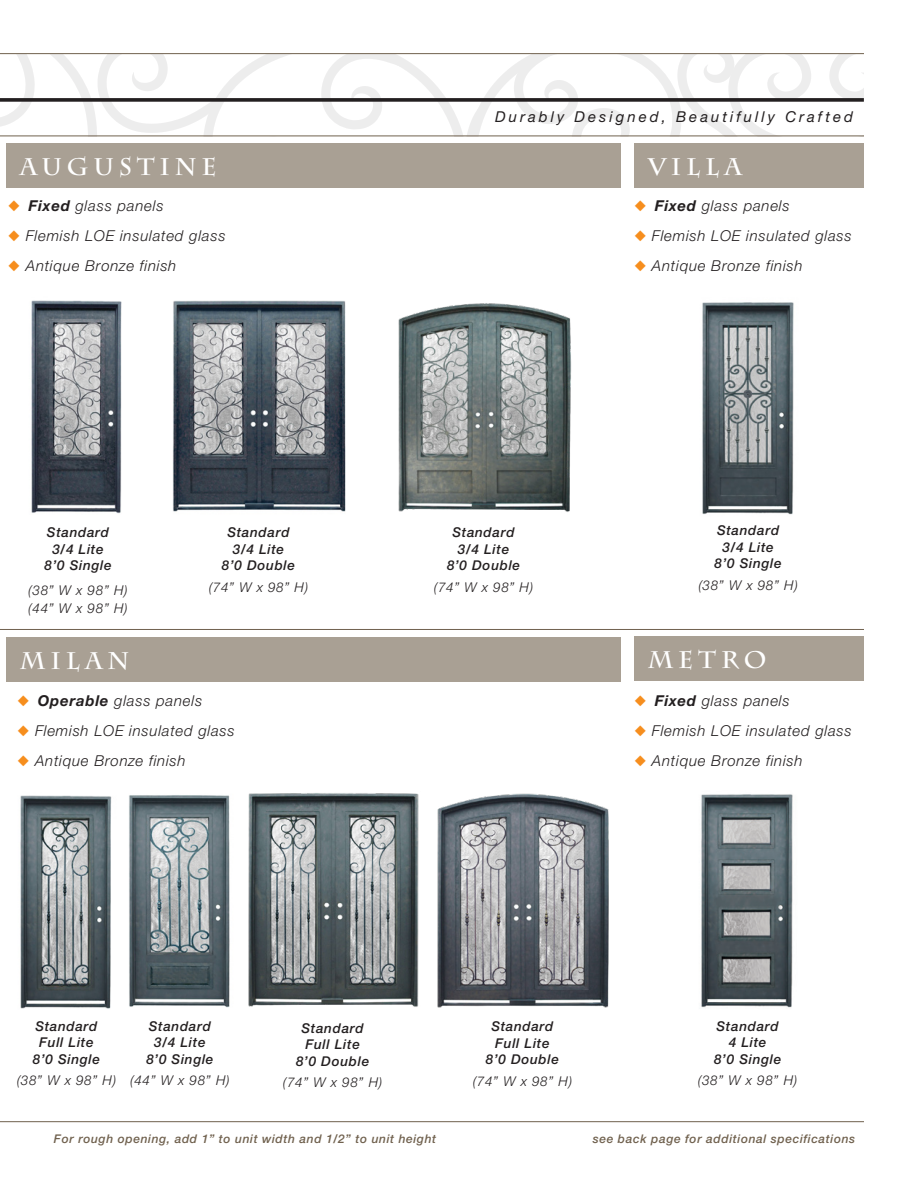
<style>
.page{position:relative;width:918px;height:1188px;background:#fff}
.page>*{position:absolute;margin:0;border:0;box-sizing:border-box;transform-origin:0 0}
.t1{font:700 24px "Charlemagne";letter-spacing:.2em;color:#fff}
.t2{font:italic 300 15px "Helvetica Neue";letter-spacing:.05em;color:#231f20}
.t3{font:italic 15px "Helvetica Neue";letter-spacing:.2em;color:#231f20}
.t4{font:italic 500 13.5px "Helvetica Neue";letter-spacing:.05em;color:#231f20}
.t5{font:italic 300 13.5px "Helvetica Neue";letter-spacing:.05em;color:#231f20}
.t6{font:italic 500 12px "Helvetica Neue";letter-spacing:.05em;color:#70614e}
.s1{color:#f68e1e}
.s2{font-weight:700}
</style>
<div class="page">
<svg style="left:0;top:54px;width:864px;height:82px"></svg>
<img style="left:20px;top:795px;width:92px;height:214px">
<img style="left:701px;top:794px;width:92px;height:214px">
<img style="left:702px;top:302px;width:92px;height:213px">
<img style="left:31px;top:300px;width:91px;height:214px">
<hr style="left:0;top:136px;width:864px;height:1px;background:#70614e">
<hr style="left:0;top:629px;width:864px;height:1px;background:#70614e">
<hr style="left:0;top:1121px;width:864px;height:1px;background:#70614e">
<hr style="left:0;top:53px;width:864px;height:1px;background:#70614e">
<div style="left:7px;top:637px;width:614px;height:45px;background:#a9a094"></div>
<div style="left:634px;top:143px;width:230px;height:44px;background:#a9a094"></div>
<div style="left:634px;top:636px;width:230px;height:45px;background:#a9a094"></div>
<img style="left:248px;top:793px;width:171px;height:214px">
<img style="left:173px;top:300px;width:173px;height:212px">
<img style="left:437px;top:793px;width:172px;height:215px">
<img style="left:398px;top:303px;width:174px;height:209px">
<div style="left:7px;top:143px;width:614px;height:44px;background:#a9a094"></div>
<img style="left:129px;top:795px;width:101px;height:213px">
<p class="t1" style="left:20px;top:152px;width:198px">AUGUSTINE</p>
<p class="t2" style="left:8px;top:197px;width:157px"><span class="s1">◆</span> <span class="s2">Fixed</span> glass panels</p>
<p class="t2" style="left:8px;top:227px;width:219px"><span class="s1">◆</span> Flemish LOE insulated glass</p>
<p class="t2" style="left:8px;top:257px;width:170px"><span class="s1">◆</span> Antique Bronze finish</p>
<p class="t4" style="left:47px;top:525px;width:64px">Standard</p>
<p class="t4" style="left:52px;top:541px;width:53px">3/4 Lite</p>
<p class="t4" style="left:44px;top:558px;width:69px">8’0 Single</p>
<p class="t5" style="left:28px;top:582px;width:101px">(38” W x 98” H)</p>
<p class="t5" style="left:28px;top:600px;width:101px">(44” W x 98” H)</p>
<p class="t1" style="left:20px;top:647px;width:110px">MILAN</p>
<p class="t4" style="left:227px;top:525px;width:64px">Standard</p>
<p class="t4" style="left:233px;top:541px;width:53px">3/4 Lite</p>
<p class="t4" style="left:222px;top:558px;width:75px">8’0 Double</p>
<p class="t5" style="left:209px;top:579px;width:101px">(74” W x 98” H)</p>
<p class="t2" style="left:18px;top:692px;width:186px"><span class="s1">◆</span> <span class="s2">Operable</span> glass panels</p>
<p class="t2" style="left:18px;top:722px;width:219px"><span class="s1">◆</span> Flemish LOE insulated glass</p>
<p class="t2" style="left:18px;top:752px;width:170px"><span class="s1">◆</span> Antique Bronze finish</p>
<p class="t3" style="left:495px;top:108px;width:359px">Durably Designed, Beautifully Crafted</p>
<p class="t1" style="left:648px;top:152px;width:95px">VILLA</p>
<p class="t4" style="left:452px;top:525px;width:64px">Standard</p>
<p class="t4" style="left:458px;top:541px;width:53px">3/4 Lite</p>
<p class="t4" style="left:447px;top:558px;width:75px">8’0 Double</p>
<p class="t5" style="left:434px;top:579px;width:101px">(74” W x 98” H)</p>
<p class="t2" style="left:634px;top:197px;width:157px"><span class="s1">◆</span> <span class="s2">Fixed</span> glass panels</p>
<p class="t2" style="left:634px;top:227px;width:219px"><span class="s1">◆</span> Flemish LOE insulated glass</p>
<p class="t2" style="left:634px;top:257px;width:170px"><span class="s1">◆</span> Antique Bronze finish</p>
<p class="t4" style="left:717px;top:522px;width:64px">Standard</p>
<p class="t4" style="left:723px;top:539px;width:53px">3/4 Lite</p>
<p class="t4" style="left:715px;top:555px;width:69px">8’0 Single</p>
<p class="t5" style="left:698px;top:577px;width:101px">(38” W x 98” H)</p>
<p class="t1" style="left:648px;top:646px;width:120px">METRO</p>
<p class="t2" style="left:634px;top:692px;width:157px"><span class="s1">◆</span> <span class="s2">Fixed</span> glass panels</p>
<p class="t2" style="left:634px;top:722px;width:219px"><span class="s1">◆</span> Flemish LOE insulated glass</p>
<p class="t2" style="left:634px;top:752px;width:170px"><span class="s1">◆</span> Antique Bronze finish</p>
<p class="t4" style="left:35px;top:1018px;width:64px">Standard</p>
<p class="t4" style="left:39px;top:1035px;width:56px">Full Lite</p>
<p class="t4" style="left:33px;top:1051px;width:69px">8’0 Single</p>
<p class="t5" style="left:17px;top:1073px;width:101px">(38” W x 98” H)</p>
<p class="t4" style="left:149px;top:1018px;width:64px">Standard</p>
<p class="t4" style="left:154px;top:1035px;width:53px">3/4 Lite</p>
<p class="t4" style="left:146px;top:1051px;width:69px">8’0 Single</p>
<p class="t5" style="left:130px;top:1073px;width:101px">(44” W x 98” H)</p>
<p class="t4" style="left:302px;top:1020px;width:64px">Standard</p>
<p class="t4" style="left:305px;top:1036px;width:56px">Full Lite</p>
<p class="t4" style="left:296px;top:1053px;width:75px">8’0 Double</p>
<p class="t5" style="left:283px;top:1075px;width:101px">(74” W x 98” H)</p>
<p class="t4" style="left:491px;top:1018px;width:64px">Standard</p>
<p class="t4" style="left:495px;top:1035px;width:56px">Full Lite</p>
<p class="t4" style="left:486px;top:1051px;width:75px">8’0 Double</p>
<p class="t5" style="left:473px;top:1073px;width:101px">(74” W x 98” H)</p>
<p class="t4" style="left:717px;top:1018px;width:64px">Standard</p>
<p class="t4" style="left:729px;top:1035px;width:39px">4 Lite</p>
<p class="t4" style="left:714px;top:1051px;width:69px">8’0 Single</p>
<p class="t5" style="left:698px;top:1073px;width:101px">(38” W x 98” H)</p>
<p class="t6" style="left:54px;top:1131px;width:384px">For rough opening, add 1” to unit width and 1/2” to unit height</p>
<p class="t6" style="left:593px;top:1131px;width:264px">see back page for additional specifications</p>
</div>
